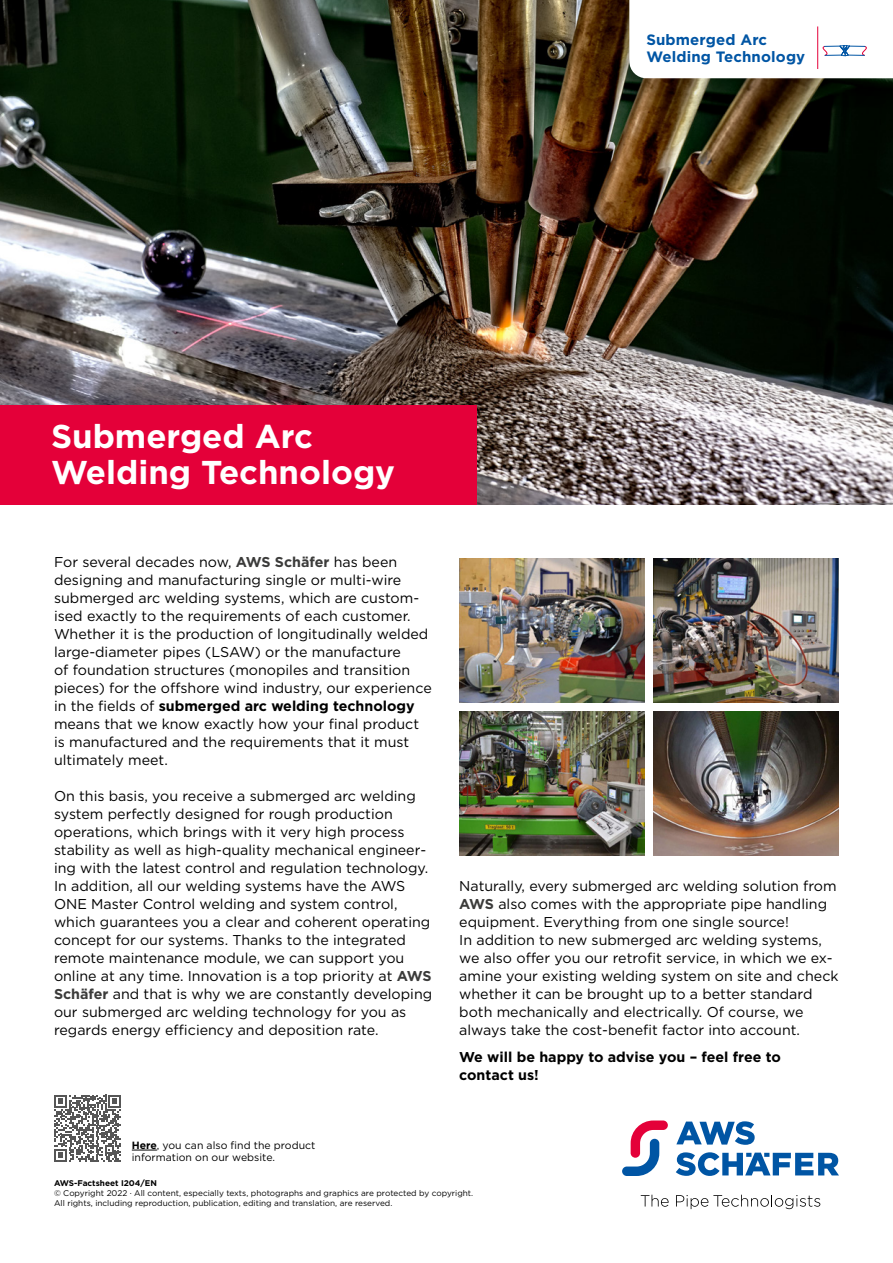
<style>
.page{position:relative;width:893px;height:1263px;background:#fff}
.page>*{position:absolute;margin:0;border:0;box-sizing:border-box;transform-origin:0 0}
.t1{font:700 33px/36.3px "Gotham";color:#fff}
.t2{font:700 15px/16.5px "Gotham";letter-spacing:.01em;color:#0055a4}
.t3{font:14.25px/18px "Gotham";color:#000}
.t4{font:700 14.25px/18px "Gotham";color:#000}
.t5{font:10.5px/12.6px "Gotham";color:#000}
.t6{font:8.25px/9.9px "Gotham";color:#000}
.t7{font:700 8.25px "Gotham";color:#000}
.s1{font-weight:700;color:#3b3b3a}
.s2{font-weight:700}
</style>
<div class="page">
<img style="left:0;top:0;width:893px;height:504px">
<hr style="left:795px;top:504px;width:98px;height:1px;background:#6f6f6e">
<div style="left:0;top:405px;width:476px;height:99px;background:#e40039"></div>
<svg style="left:132px;top:1150px;width:25px;height:1px"></svg>
<svg style="left:54px;top:1095px;width:67px;height:66px"></svg>
<svg style="left:676px;top:1121px;width:163px;height:55px"></svg>
<svg style="left:622px;top:1120px;width:46px;height:56px"></svg>
<svg style="left:641px;top:1195px;width:28px;height:12px"></svg>
<svg style="left:676px;top:1195px;width:144px;height:14px"></svg>
<img style="left:459px;top:711px;width:185px;height:144px">
<img style="left:459px;top:558px;width:185px;height:144px">
<img style="left:654px;top:558px;width:185px;height:144px">
<img style="left:654px;top:711px;width:185px;height:144px">
<svg style="left:583px;top:0;width:310px;height:128px"></svg>
<p class="t2" style="left:646px;top:31px;width:160px">Submerged Arc<br>Welding Technology</p>
<h1 class="t1" style="left:51px;top:418px;width:346px">Submerged Arc<br>Welding Technology</h1>
<p class="t3" style="left:54px;top:553px;width:379px">For several decades now, <span class="s1">AWS Schäfer</span> has been designing and manufacturing single or multi-wire submerged arc welding systems, which are custom&shy;ised exactly to the requirements of each customer.<br>Whether it is the production of longitudinally welded large-diameter pipes (LSAW) or the manufacture<br>of foundation structures (monopiles and transition pieces) for the offshore wind industry, our experience in the fields of <span class="s2">submerged arc welding technology </span>means that we know exactly how your final product is manufactured and the requirements that it must ultimately meet.</p>
<p class="t3" style="left:54px;top:787px;width:380px">On this basis, you receive a submerged arc welding system perfectly designed for rough production operations, which brings with it very high process stability as well as high-quality mechanical engineer&shy;ing with the latest control and regulation technology.<br>In addition, all our welding systems have the AWS ONE Master Control welding and system control, which guarantees you a clear and coherent operating concept for our systems. Thanks to the integrated remote maintenance module, we can support you online at any time. Innovation is a top priority at <span class="s1">AWS Schäfer</span> and that is why we are constantly developing our submerged arc welding technology for you as regards energy efficiency and deposition rate.</p>
<p class="t3" style="left:459px;top:877px;width:381px">Naturally, every submerged arc welding solution from <span class="s1">AWS</span> also comes with the appropriate pipe handling equipment. Everything from one single source!<br>In addition to new submerged arc welding systems, we also offer you our retrofit service, in which we ex&shy;amine your existing welding system on site and check whether it can be brought up to a better standard both mechanically and electrically. Of course, we always take the cost-benefit factor into account.</p>
<p class="t4" style="left:459px;top:1048px;width:323px">We will be happy to advise you – feel free to contact us!</p>
<p class="t5" style="left:132px;top:1138px;width:185px"><span class="s2">Here</span>, you can also find the product information on our website.</p>
<p class="t7" style="left:54px;top:1178px;width:104px">AWS-Factsheet I204/EN</p>
<p class="t6" style="left:54px;top:1188px;width:421px">© Copyright 2022 · All content, especially texts, photographs and graphics are protected by copyright.<br>All rights, including reproduction, publication, editing and translation, are reserved.</p>
</div>
